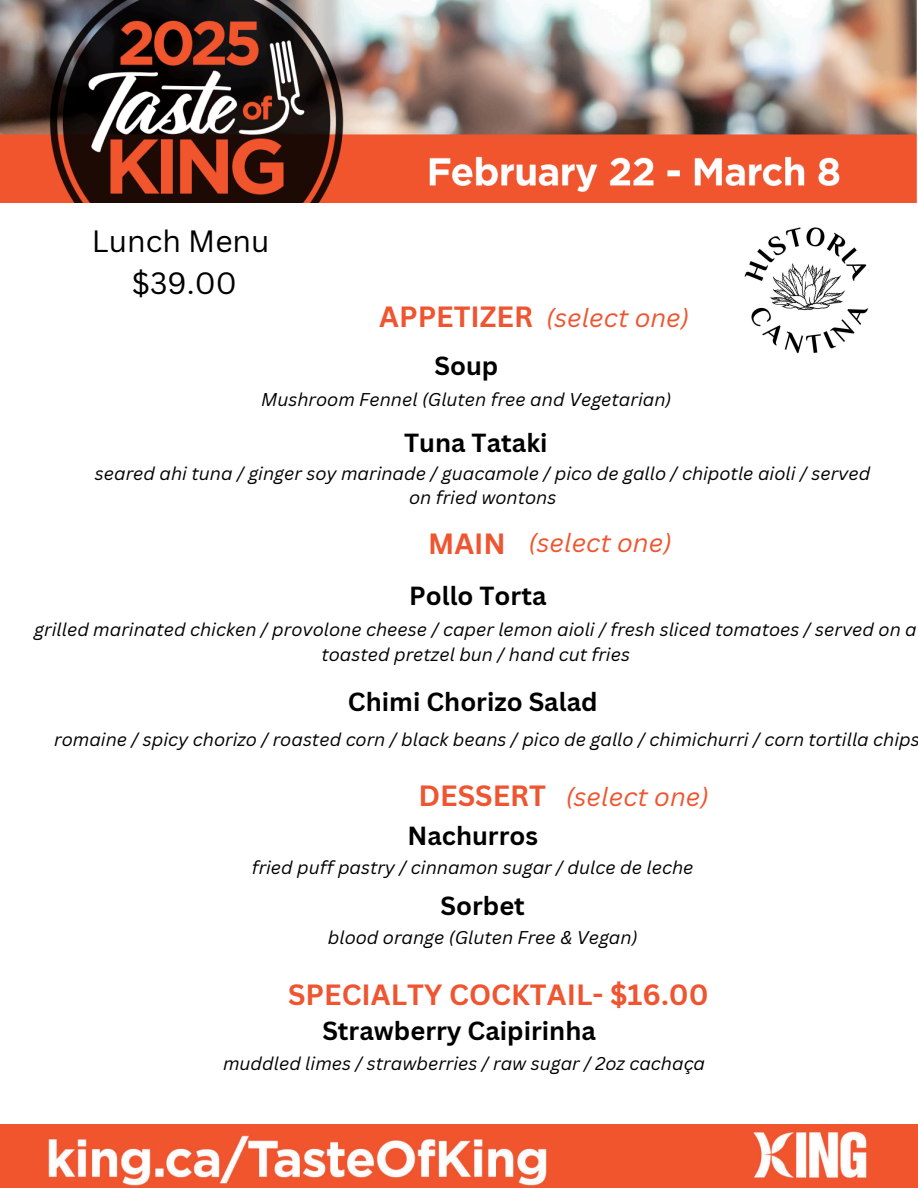
<style>
.page{position:relative;width:918px;height:1188px;background:#fff}
.page>*{position:absolute;margin:0;border:0;box-sizing:border-box;transform-origin:0 0}
.t1{font:30px/41.7px "Canva Sans";color:#000;text-align:center}
.t2{font:700 28.5px "Canva Sans";color:#ee5530}
.t3{font:700 25.5px "Canva Sans";color:#000}
.t4{font:italic 25.5px "Canva Sans";color:#ee5530}
.t5{font:italic 18px/24.8px "Canva Sans";color:#000;text-align:center}
</style>
<div class="page">
<img style="left:0;top:0;width:917px;height:202px">
<img style="left:1px;top:1125px;width:917px;height:63px">
<img style="left:744px;top:227px;width:124px;height:127px">
<p class="t1" style="left:92px;top:220px;width:179px">Lunch Menu $39.00</p>
<p class="t2" style="left:379px;top:297px;width:155px">APPETIZER</p>
<h3 class="t4" style="left:546px;top:300px;width:145px">(select one)</h3>
<h4 class="t3" style="left:435px;top:347px;width:65px">Soup</h4>
<h3 class="t5" style="left:261px;top:387px;width:412px">Mushroom Fennel (Gluten free and Vegetarian)</h3>
<p class="t3" style="left:404px;top:425px;width:145px">Tuna Tataki</p>
<p class="t5" style="left:95px;top:460px;width:777px">seared ahi tuna / ginger soy marinade / guacamole / pico de gallo / chipotle aioli / served on fried wontons</p>
<h2 class="t2" style="left:428px;top:523px;width:79px">MAIN</h2>
<p class="t4" style="left:529px;top:525px;width:145px">(select one)</p>
<h3 class="t3" style="left:409px;top:577px;width:139px">Pollo Torta</h3>
<h4 class="t5" style="left:34px;top:617px;width:884px">grilled marinated chicken / provolone cheese / caper lemon aioli / fresh sliced tomatoes / served on a toasted pretzel bun / hand cut fries</h4>
<h1 class="t3" style="left:348px;top:684px;width:251px">Chimi Chorizo Salad</h1>
<h3 class="t5" style="left:54px;top:726px;width:867px">romaine / spicy chorizo / roasted corn / black beans / pico de gallo / chimichurri / corn tortilla chips</h3>
<h1 class="t2" style="left:419px;top:776px;width:129px">DESSERT</h1>
<h1 class="t4" style="left:566px;top:779px;width:145px">(select one)</h1>
<p class="t3" style="left:407px;top:818px;width:132px">Nachurros</p>
<h3 class="t5" style="left:252px;top:855px;width:443px">fried puff pastry / cinnamon sugar / dulce de leche</h3>
<h3 class="t3" style="left:441px;top:888px;width:86px">Sorbet</h3>
<p class="t5" style="left:328px;top:925px;width:311px">blood orange (Gluten Free &amp; Vegan)</p>
<p class="t2" style="left:288px;top:975px;width:422px">SPECIALTY COCKTAIL- $16.00</p>
<h1 class="t3" style="left:322px;top:1013px;width:275px">Strawberry Caipirinha</h1>
<h4 class="t5" style="left:223px;top:1050px;width:484px">muddled limes / strawberries / raw sugar / 2oz cachaça</h4>
</div>
